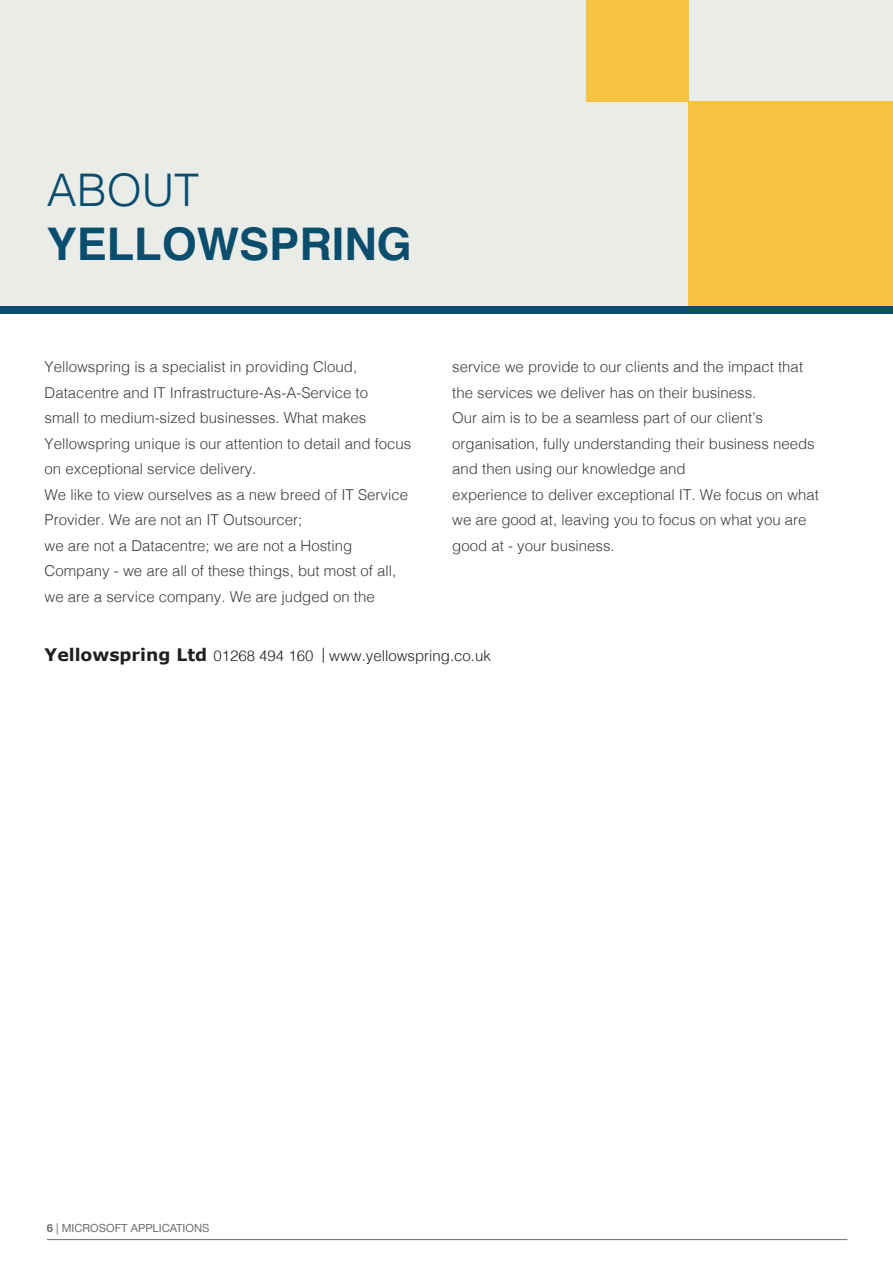
<style>
.page{position:relative;width:893px;height:1263px;background:#fff}
.page>*{position:absolute;margin:0;border:0;box-sizing:border-box;transform-origin:0 0}
.t1{font:700 45px "Helvetica";color:#0b4d6d}
.t2{font:300 45px "Helvetica";color:#0b4d6d}
.t3{font:300 15px/25.5px "Helvetica";color:#3e3e3f}
.t4{font:300 15px "Helvetica";color:#231f20}
.t5{font:11.25px "Helvetica Neue LT Std";color:#6c6d70}
.s1{font-family:"Verdana";font-weight:700;font-size:17.25px}
.s2{font-weight:700}
</style>
<div class="page">
<hr style="left:47px;top:1239px;width:800px;height:1px;background:#6c6d70">
<div style="left:0;top:0;width:893px;height:310px;background:#eaece8"></div>
<div style="left:0;top:306px;width:893px;height:8px;background:#0b4d6d"></div>
<div style="left:586px;top:0;width:102px;height:102px;background:#f7c141"></div>
<div style="left:688px;top:102px;width:205px;height:204px;background:#f7c141"></div>
<p class="t2" style="left:47px;top:152px;width:154px">ABOUT</p>
<p class="t1" style="left:47px;top:208px;width:367px">YELLOWSPRING</p>
<p class="t3" style="left:45px;top:353px;width:368px">Yellowspring is a specialist in providing Cloud, Datacentre and IT Infrastructure-As-A-Service to<br>small to medium-sized businesses. What makes Yellowspring unique is our attention to detail and focus on exceptional service delivery.</p>
<p class="t3" style="left:45px;top:481px;width:365px">We like to view ourselves as a new breed of IT Service Provider. We are not an IT Outsourcer;<br>we are not a Datacentre; we are not a Hosting Company - we are all of these things, but most of all, we are a service company. We are judged on the</p>
<p class="t3" style="left:452px;top:353px;width:352px">service we provide to our clients and the impact that the services we deliver has on their business.</p>
<p class="t3" style="left:452px;top:404px;width:368px">Our aim is to be a seamless part of our client’s organisation, fully understanding their business needs and then using our knowledge and<br>experience to deliver exceptional IT. We focus on what we are good at, leaving you to focus on what you are good at - your business.</p>
<p class="t4" style="left:45px;top:643px;width:448px"><span class="s1">Yellowspring Ltd</span> 01268 494 160 | www.yellowspring.co.uk</p>
<p class="t5" style="left:47px;top:1221px;width:164px"><span class="s2">6</span> | MICROSOFT APPLICATIONS</p>
</div>
